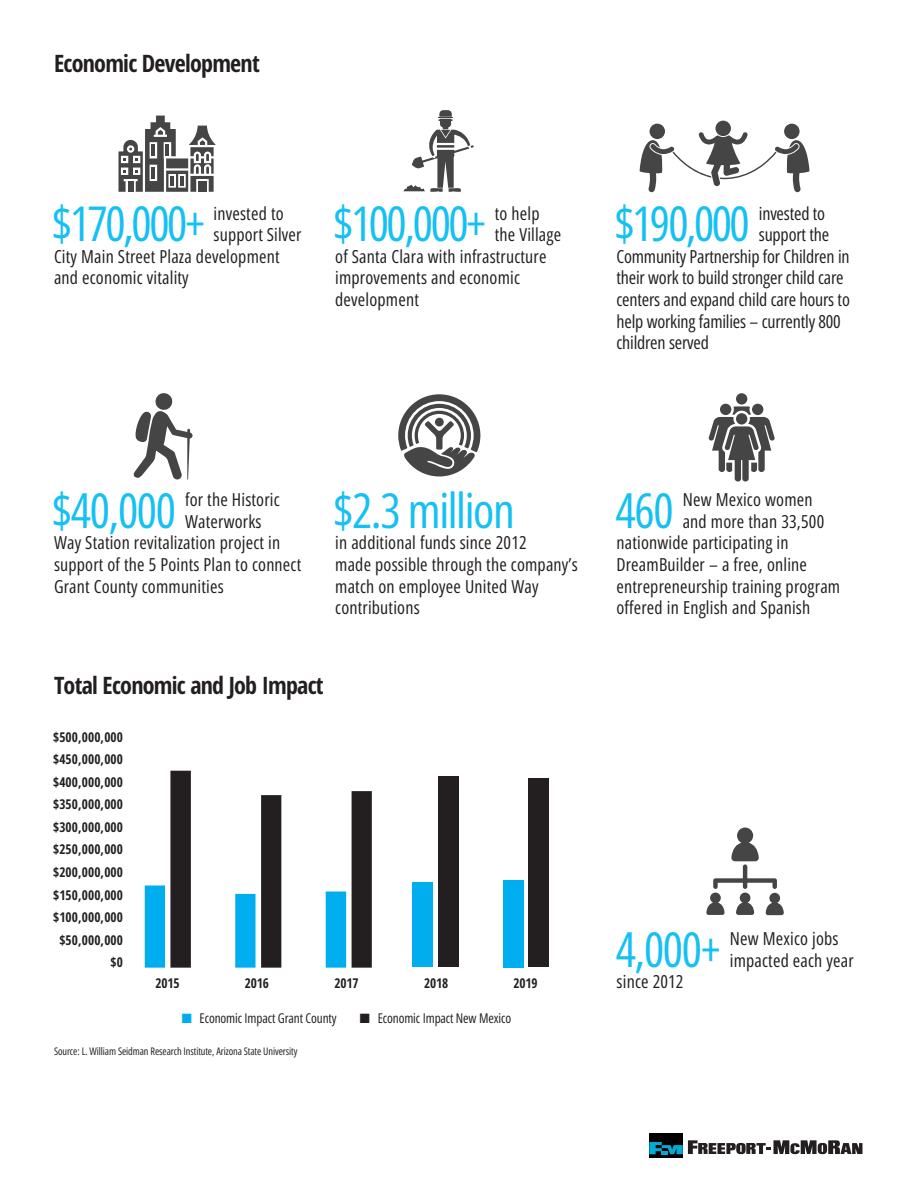
<style>
.page{position:relative;width:918px;height:1188px;background:#fff}
.page>*{position:absolute;margin:0;border:0;box-sizing:border-box;transform-origin:0 0}
.t1{font:48.3px "Open Sans Hebrew Condensed";letter-spacing:-.03em;color:#15c0f2}
.t2{font:700 24px "Open Sans Hebrew Condensed";letter-spacing:-.03em;color:#231f20}
.t3{font:18px/21.6px "Open Sans Hebrew Condensed";letter-spacing:.01em;color:#231f20}
.t4{font:18px "Open Sans Hebrew Condensed";letter-spacing:-.01em;color:#231f20}
.t5{font:700 13.5px "Open Sans Hebrew Condensed";letter-spacing:.01em;color:#231f20}
.t6{font:13.5px "Open Sans Hebrew Condensed";letter-spacing:-.01em;color:#231f20}
.t7{font:10.5px "Open Sans Hebrew Condensed";letter-spacing:-.01em;color:#231f20}
.s1{color:#00aeef}
</style>
<div class="page">
<div style="left:649px;top:1133px;width:34px;height:25px;background:#000001"></div>
<svg style="left:649px;top:1140px;width:213px;height:14px"></svg>
<div style="left:650px;top:124px;width:15px;height:15px;background:#454545;border-radius:50%"></div>
<div style="left:784px;top:124px;width:16px;height:15px;background:#454545;border-radius:50%"></div>
<svg style="left:640px;top:132px;width:170px;height:60px"></svg>
<div style="left:715px;top:121px;width:16px;height:15px;background:#454545;border-radius:50%"></div>
<svg style="left:118px;top:116px;width:98px;height:76px"></svg>
<div style="left:736px;top:393px;width:11px;height:12px;background:#454545;border-radius:50%"></div>
<div style="left:720px;top:404px;width:11px;height:11px;background:#454545;border-radius:50%"></div>
<div style="left:752px;top:404px;width:11px;height:11px;background:#454545;border-radius:50%"></div>
<svg style="left:708px;top:406px;width:67px;height:76px"></svg>
<svg style="left:706px;top:827px;width:78px;height:88px"></svg>
<svg style="left:403px;top:110px;width:71px;height:82px"></svg>
<svg style="left:398px;top:394px;width:82px;height:82px"></svg>
<svg style="left:145px;top:771px;width:227px;height:197px"></svg>
<div style="left:413px;top:883px;width:20px;height:84px;background:#00aeef"></div>
<div style="left:503px;top:880px;width:21px;height:87px;background:#00aeef"></div>
<div style="left:438px;top:776px;width:21px;height:191px;background:#231f20"></div>
<div style="left:529px;top:779px;width:20px;height:188px;background:#231f20"></div>
<svg style="left:133px;top:393px;width:60px;height:87px"></svg>
<p class="t2" style="left:54px;top:50px;width:207px">Economic Development</p>
<p class="t1" style="left:52px;top:196px;width:155px">$170,000+</p>
<p class="t3" style="left:214px;top:203px;width:72px">invested to</p>
<p class="t3" style="left:214px;top:225px;width:89px">support Silver</p>
<p class="t3" style="left:54px;top:246px;width:227px">City Main Street Plaza development</p>
<p class="t3" style="left:54px;top:268px;width:136px">and economic vitality</p>
<p class="t1" style="left:333px;top:196px;width:155px">$100,000+</p>
<p class="t3" style="left:495px;top:203px;width:46px">to help</p>
<p class="t3" style="left:495px;top:225px;width:68px">the Village</p>
<p class="t3" style="left:335px;top:246px;width:213px">of Santa Clara with infrastructure</p>
<p class="t3" style="left:335px;top:268px;width:186px">improvements and economic</p>
<p class="t3" style="left:335px;top:289px;width:85px">development</p>
<p class="t1" style="left:614px;top:196px;width:137px">$190,000</p>
<p class="t4" style="left:759px;top:203px;width:68px">invested to</p>
<p class="t4" style="left:759px;top:224px;width:72px">support the</p>
<p class="t4" style="left:616px;top:246px;width:235px">Community Partnership for Children in</p>
<p class="t4" style="left:616px;top:268px;width:229px">their work to build stronger child care</p>
<p class="t4" style="left:616px;top:289px;width:235px">centers and expand child care hours to</p>
<p class="t4" style="left:616px;top:311px;width:226px">help working families – currently 800</p>
<p class="t4" style="left:616px;top:332px;width:94px">children served</p>
<p class="t1" style="left:52px;top:483px;width:126px">$40,000</p>
<p class="t3" style="left:185px;top:489px;width:96px">for the Historic</p>
<p class="t3" style="left:185px;top:511px;width:78px">Waterworks</p>
<p class="t3" style="left:54px;top:533px;width:228px">Way Station revitalization project in</p>
<p class="t3" style="left:54px;top:554px;width:249px">support of the 5 Points Plan to connect</p>
<p class="t3" style="left:54px;top:576px;width:171px">Grant County communities</p>
<p class="t1" style="left:333px;top:483px;width:183px">$2.3 million</p>
<p class="t3" style="left:335px;top:533px;width:244px">in additional funds since 2012<br>made possible through the company’s match on employee United Way contributions</p>
<p class="t2" style="left:54px;top:671px;width:271px">Total Economic and Job Impact</p>
<p class="t5" style="left:53px;top:729px;width:71px">$500,000,000</p>
<p class="t5" style="left:53px;top:752px;width:71px">$450,000,000</p>
<p class="t5" style="left:53px;top:774px;width:71px">$400,000,000</p>
<p class="t5" style="left:53px;top:797px;width:71px">$350,000,000</p>
<p class="t5" style="left:53px;top:819px;width:71px">$300,000,000</p>
<p class="t5" style="left:53px;top:842px;width:71px">$250,000,000</p>
<p class="t5" style="left:53px;top:865px;width:71px">$200,000,000</p>
<p class="t5" style="left:53px;top:887px;width:71px">$150,000,000</p>
<p class="t5" style="left:53px;top:910px;width:71px">$100,000,000</p>
<p class="t5" style="left:59px;top:932px;width:65px">$50,000,000</p>
<p class="t5" style="left:111px;top:955px;width:14px">$0</p>
<p class="t1" style="left:616px;top:483px;width:60px">460</p>
<p class="t3" style="left:683px;top:489px;width:131px">New Mexico women</p>
<p class="t3" style="left:683px;top:511px;width:143px">and more than 33,500</p>
<p class="t3" style="left:616px;top:533px;width:174px">nationwide participating in</p>
<p class="t3" style="left:616px;top:554px;width:192px">DreamBuilder – a free, online</p>
<p class="t3" style="left:616px;top:576px;width:225px">entrepreneurship training program</p>
<p class="t3" style="left:616px;top:597px;width:195px">offered in English and Spanish</p>
<p class="t1" style="left:616px;top:922px;width:107px">4,000+</p>
<p class="t3" style="left:730px;top:929px;width:125px">New Mexico jobs impacted each year</p>
<p class="t5" style="left:155px;top:976px;width:26px">2015</p>
<p class="t5" style="left:245px;top:976px;width:26px">2016</p>
<p class="t5" style="left:334px;top:976px;width:26px">2017</p>
<p class="t5" style="left:424px;top:976px;width:26px">2018</p>
<p class="t5" style="left:514px;top:976px;width:26px">2019</p>
<p class="t3" style="left:617px;top:972px;width:68px">since 2012</p>
<p class="t6" style="left:182px;top:1011px;width:156px"><span class="s1">■</span> Economic Impact Grant County</p>
<p class="t6" style="left:360px;top:1011px;width:153px">■ Economic Impact New Mexico</p>
<p class="t7" style="left:54px;top:1045px;width:245px">Source: L. William Seidman Research Institute, Arizona State University</p>
</div>
